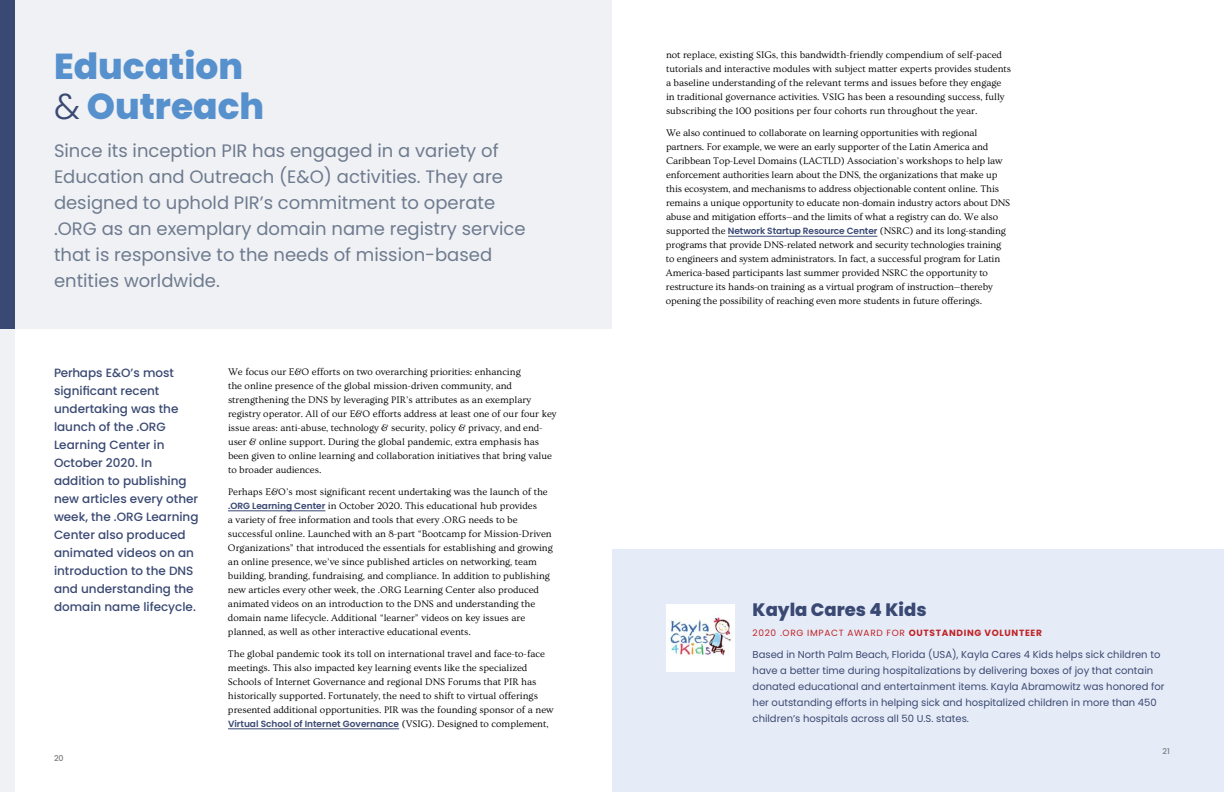
<style>
.page{position:relative;width:1224px;height:792px;background:#fff}
.page>*{position:absolute;margin:0;border:0;box-sizing:border-box;transform-origin:0 0}
.t1{font:800 36px/40px "Poppins";color:#5690cd}
.t2{font:18px/26px "Poppins";color:#6e7b8f}
.t3{font:800 18px "Poppins";color:#3a4973}
.t4{font:500 12px/18px "Poppins";color:#3a4973}
.t5{font:10px/14px "Ovo";color:#000}
.t6{font:10px/16px "Poppins";color:#3a4973}
.t7{font:600 9px "Poppins";color:#3a4973}
.t8{font:9px "Poppins";letter-spacing:.075em;color:#c02327}
.t9{font:500 8px "Poppins";color:#7e7d80}
.s1{font-weight:300;color:#3a4973}
.s2{font-family:"Poppins";font-weight:600;font-size:9px;color:#3a4973}
.s3{font-family:"Ovo";font-weight:400;font-size:10px;color:#000}
.s4{font-weight:700}
</style>
<div class="page">
<div style="left:0;top:0;width:14px;height:792px;background:#f0f1f4"></div>
<div style="left:0;top:0;width:612px;height:328px;background:#f0f1f4"></div>
<div style="left:0;top:0;width:14px;height:328px;background:#3a4973"></div>
<hr style="left:228px;top:511px;width:97px;height:1px;background:#3a4973">
<hr style="left:228px;top:729px;width:171px;height:1px;background:#3a4973">
<hr style="left:728px;top:236px;width:149px;height:1px;background:#3a4973">
<div style="left:612px;top:550px;width:612px;height:242px;background:#e6ecf7"></div>
<div style="left:666px;top:604px;width:69px;height:68px;background:#fff"></div>
<img style="left:667px;top:616px;width:64px;height:40px">
<h1 class="t1" style="left:54px;top:47px;width:212px">Education <span class="s1">&amp;</span> Outreach</h1>
<p class="t2" style="left:54px;top:138px;width:473px">Since its inception PIR has engaged in a variety of Education and Outreach (E&amp;O) activities. They are designed to uphold PIR’s commitment to operate .ORG as an exemplary domain name registry service that is responsive to the needs of mission-based entities worldwide.</p>
<p class="t4" style="left:54px;top:363px;width:146px">Perhaps E&amp;O’s most significant recent undertaking was the launch of the .ORG<br>Learning Center in<br>October 2020. In addition to publishing new articles every other week, the .ORG Learning<br>Center also produced animated videos on an introduction to the DNS and understanding the domain name lifecycle.</p>
<p class="t9" style="left:54px;top:754px;width:11px">20</p>
<p class="t5" style="left:228px;top:365px;width:330px">We focus our E&amp;O efforts on two overarching priorities: enhancing<br>the online presence of the global mission-driven community, and strengthening the DNS by leveraging PIR’s attributes as an exemplary registry operator. All of our E&amp;O efforts address at least one of our four key issue areas: anti-abuse, technology &amp; security, policy &amp; privacy, and end&shy;user &amp; online support. During the global pandemic, extra emphasis has been given to online learning and collaboration initiatives that bring value to broader audiences.</p>
<p class="t5" style="left:228px;top:485px;width:326px">Perhaps E&amp;O’s most significant recent undertaking was the launch of the <span class="s2">.ORG Learning Center</span> in October 2020. This educational hub provides<br>a variety of free information and tools that every .ORG needs to be successful online. Launched with an 8-part “Bootcamp for Mission-Driven Organizations” that introduced the essentials for establishing and growing an online presence, we’ve since published articles on networking, team building, branding, fundraising, and compliance. In addition to publishing new articles every other week, the .ORG Learning Center also produced animated videos on an introduction to the DNS and understanding the domain name lifecycle. Additional “learner” videos on key issues are planned, as well as other interactive educational events.</p>
<p class="t5" style="left:228px;top:647px;width:327px">The global pandemic took its toll on international travel and face-to-face meetings. This also impacted key learning events like the specialized Schools of Internet Governance and regional DNS Forums that PIR has historically supported. Fortunately, the need to shift to virtual offerings presented additional opportunities. PIR was the founding sponsor of a new</p>
<p class="t7" style="left:228px;top:718px;width:322px">Virtual School of Internet Governance <span class="s3">(VSIG). Designed to complement,</span></p>
<p class="t5" style="left:666px;top:48px;width:347px">not replace, existing SIGs, this bandwidth-friendly compendium of self-paced tutorials and interactive modules with subject matter experts provides students a baseline understanding of the relevant terms and issues before they engage in traditional governance activities. VSIG has been a resounding success, fully subscribing the 100 positions per four cohorts run throughout the year.</p>
<p class="t5" style="left:666px;top:126px;width:346px">We also continued to collaborate on learning opportunities with regional partners. For example, we were an early supporter of the Latin America and Caribbean Top-Level Domains (LACTLD) Association’s workshops to help law enforcement authorities learn about the DNS, the organizations that make up this ecosystem, and mechanisms to address objectionable content online. This remains a unique opportunity to educate non-domain industry actors about DNS abuse and mitigation efforts—and the limits of what a registry can do. We also supported the <span class="s2">Network Startup Resource Center</span> (NSRC) and its long-standing programs that provide DNS-related network and security technologies training to engineers and system administrators. In fact, a successful program for Latin America-based participants last summer provided NSRC the opportunity to restructure its hands-on training as a virtual program of instruction—thereby opening the possibility of reaching even more students in future offerings.</p>
<h2 class="t3" style="left:753px;top:600px;width:175px">Kayla Cares 4 Kids</h2>
<p class="t8" style="left:753px;top:628px;width:291px">2020 .ORG IMPACT AWARD FOR <span class="s4">OUTSTANDING VOLUNTEER</span></p>
<p class="t6" style="left:753px;top:647px;width:414px">Based in North Palm Beach, Florida (USA), Kayla Cares 4 Kids helps sick children to have a better time during hospitalizations by delivering boxes of joy that contain donated educational and entertainment items. Kayla Abramowitz was honored for her outstanding efforts in helping sick and hospitalized children in more than 450 children’s hospitals across all 50 U.S. states.</p>
<p class="t9" style="left:1163px;top:747px;width:9px">21</p>
</div>
